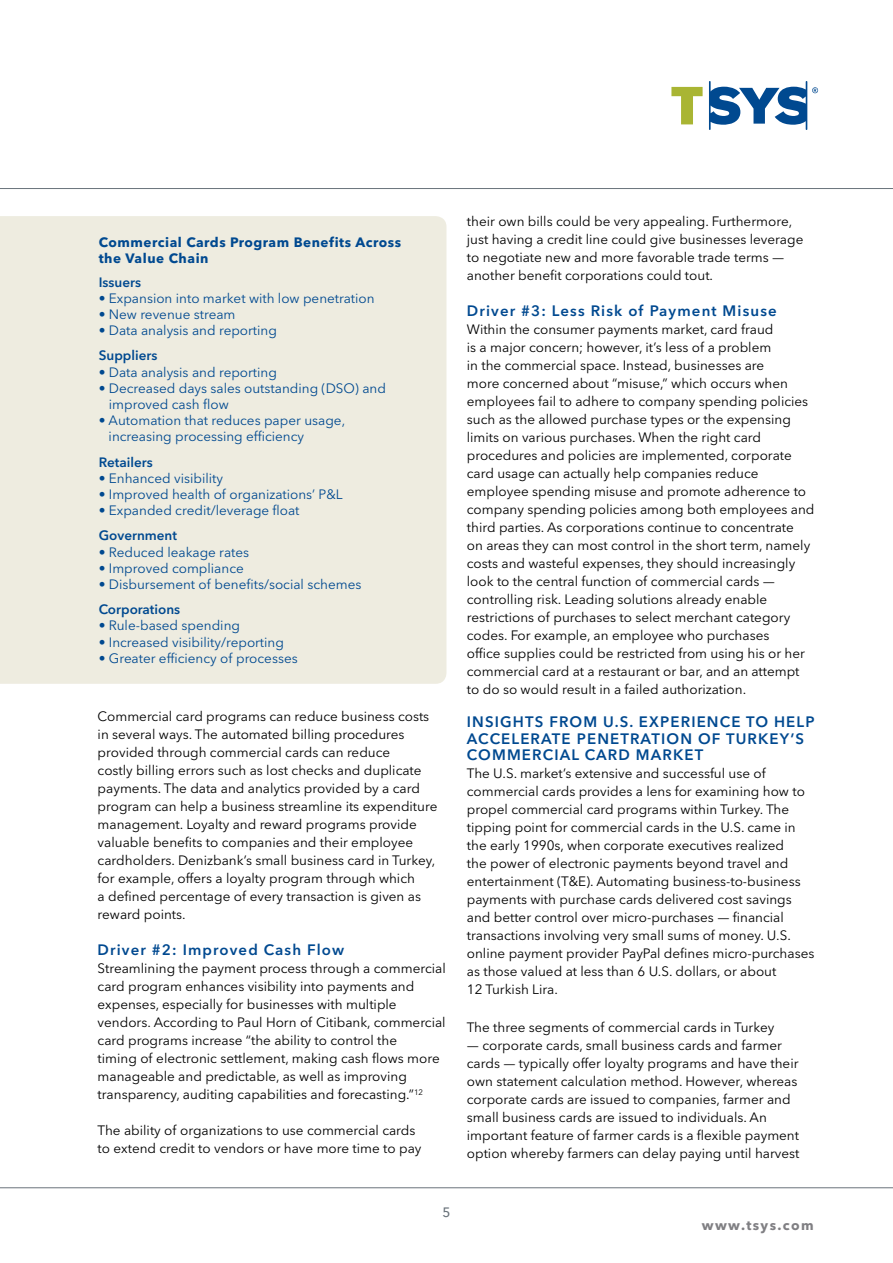
<style>
.page{position:relative;width:893px;height:1263px;background:#fff}
.page>*{position:absolute;margin:0;border:0;box-sizing:border-box;transform-origin:0 0}
.t1{font:600 15px/16.5px "Avenir Next LT Pro";letter-spacing:.075em;color:#004990}
.t2{font:700 13.65px "Avenir Next LT Pro";letter-spacing:.1em;color:#807f83}
.t3{font:13.5px/18px "Avenir Next LT Pro";color:#000}
.t4{font:13.5px/25.2px "Avenir Next LT Pro";color:#004990}
.t5{font:13.5px/18px "Avenir Next LT Pro";color:#000;scale:1.5 1}
.t6{font:700 13.5px/16.2px "Avenir Next LT Pro";letter-spacing:.04em;color:#004990}
.t7{font:600 13.5px "Avenir Next LT Pro";color:#004990}
.t8{font:500 13.5px "Avenir Next LT Pro";color:#6a737b}
.s1{font-weight:600}
</style>
<div class="page">
<hr style="left:0;top:1187px;width:893px;height:1px;background:#6a737b">
<hr style="left:0;top:188px;width:893px;height:1px;background:#6a737b">
<svg style="left:671px;top:87px;width:32px;height:37px"></svg>
<svg style="left:709px;top:81px;width:109px;height:49px"></svg>
<div style="left:0;top:216px;width:446px;height:468px;background:#eeece0"></div>
<p class="t6" style="left:99px;top:234px;width:304px">Commercial Cards Program Benefits Across the Value Chain</p>
<p class="t7" style="left:99px;top:274px;width:44px">Issuers</p>
<p class="t4" style="left:99px;top:285px;width:277px">• Expansion into market with low penetration</p>
<p class="t4" style="left:99px;top:302px;width:138px">• New revenue stream</p>
<p class="t4" style="left:99px;top:318px;width:180px">• Data analysis and reporting<br><span class="s1">Suppliers</span></p>
<p class="t4" style="left:99px;top:359px;width:180px">• Data analysis and reporting</p>
<p class="t4" style="left:109px;top:380px;width:279px;line-height:16.2px;text-indent:-10px">• Decreased days sales outstanding (DSO) and improved cash fow</p>
<p class="t4" style="left:109px;top:412px;width:238px;line-height:16.2px;text-indent:-10px">• Automation that reduces paper usage, increasing processing effciency</p>
<p class="t7" style="left:99px;top:454px;width:55px">Retailers</p>
<p class="t4" style="left:99px;top:465px;width:126px">• Enhanced visibility</p>
<p class="t4" style="left:99px;top:482px;width:246px">• Improved health of organizations’ P&amp;L</p>
<p class="t4" style="left:99px;top:498px;width:202px">• Expanded credit/leverage float<br><span class="s1">Government</span></p>
<p class="t4" style="left:99px;top:539px;width:152px">• Reduced leakage rates</p>
<p class="t4" style="left:99px;top:555px;width:147px">• Improved compliance</p>
<p class="t4" style="left:99px;top:572px;width:264px">• Disbursement of benefits/social schemes<br><span class="s1">Corporations</span></p>
<p class="t4" style="left:99px;top:613px;width:143px">• Rule-based spending</p>
<p class="t4" style="left:99px;top:629px;width:187px">• Increased visibility/reporting</p>
<p class="t4" style="left:99px;top:645px;width:200px">• Greater efficiency of processes</p>
<p class="t3" style="left:98px;top:708px;width:341px">Commercial card programs can reduce business costs in several ways. The automated billing procedures provided through commercial cards can reduce<br>costly billing errors such as lost checks and duplicate payments. The data and analytics provided by a card program can help a business streamline its expenditure management. Loyalty and reward programs provide valuable benefts to companies and their employee cardholders. Denizbank’s small business card in Turkey, for example, offers a loyalty program through which<br>a defned percentage of every transaction is given as reward points.</p>
<h5 class="t1" style="left:98px;top:942px;width:248px">Driver #2: Improved Cash Flow</h5>
<p class="t3" style="left:98px;top:960px;width:350px">Streamlining the payment process through a commercial card program enhances visibility into payments and expenses, especially for businesses with multiple vendors. According to Paul Horn of Citibank, commercial card programs increase “the ability to control the<br>timing of electronic settlement, making cash fows more manageable and predictable, as well as improving transparency, auditing capabilities and forecasting.”<sup>12</sup></p>
<p class="t3" style="left:98px;top:1122px;width:325px">The ability of organizations to use commercial cards to extend credit to vendors or have more time to pay</p>
<p class="t3" style="left:467px;top:213px;width:338px">their own bills could be very appealing. Furthermore, just having a credit line could give businesses leverage to negotiate new and more favorable trade terms — another beneft corporations could tout.</p>
<h5 class="t1" style="left:467px;top:303px;width:311px">Driver #3: Less Risk of Payment Misuse</h5>
<p class="t3" style="left:467px;top:321px;width:349px">Within the consumer payments market, card fraud<br>is a major concern; however, it’s less of a problem<br>in the commercial space. Instead, businesses are<br>more concerned about “misuse,” which occurs when employees fail to adhere to company spending policies such as the allowed purchase types or the expensing limits on various purchases. When the right card procedures and policies are implemented, corporate card usage can actually help companies reduce employee spending misuse and promote adherence to company spending policies among both employees and third parties. As corporations continue to concentrate<br>on areas they can most control in the short term, namely costs and wasteful expenses, they should increasingly look to the central function of commercial cards — controlling risk. Leading solutions already enable restrictions of purchases to select merchant category codes. For example, an employee who purchases<br>offce supplies could be restricted from using his or her commercial card at a restaurant or bar, and an attempt to do so would result in a failed authorization.</p>
<p class="t1" style="left:467px;top:714px;width:349px">INSIGHTS FROM U.S. EXPERIENCE TO HELP<br>ACCELERATE PENETRATION OF TURKEY’S<br>COMMERCIAL CARD MARKET</p>
<p class="t3" style="left:467px;top:765px;width:349px">The U.S. market’s extensive and successful use of commercial cards provides a lens for examining how to propel commercial card programs within Turkey. The tipping point for commercial cards in the U.S. came in the early 1990s, when corporate executives realized<br>the power of electronic payments beyond travel and entertainment (T&amp;E). Automating business-to-business payments with purchase cards delivered cost savings and better control over micro-purchases — fnancial transactions involving very small sums of money. U.S. online payment provider PayPal defnes micro-purchases as those valued at less than 6 U.S. dollars, or about<br>12 Turkish Lira.</p>
<p class="t3" style="left:467px;top:1018px;width:309px">The three segments of commercial cards in Turkey</p>
<p class="t5" style="left:467px;top:1036px;width:223px">— corporate cards, small business cards and farmer cards — typically offer loyalty programs and have their own statement calculation method. However, whereas corporate cards are issued to companies, farmer and small business cards are issued to individuals. An important feature of farmer cards is a fexible payment option whereby farmers can delay paying until harvest</p>
<p class="t8" style="left:442px;top:1204px;width:10px">5</p>
<p class="t2" style="left:702px;top:1216px;width:113px">www.tsys.com</p>
</div>
